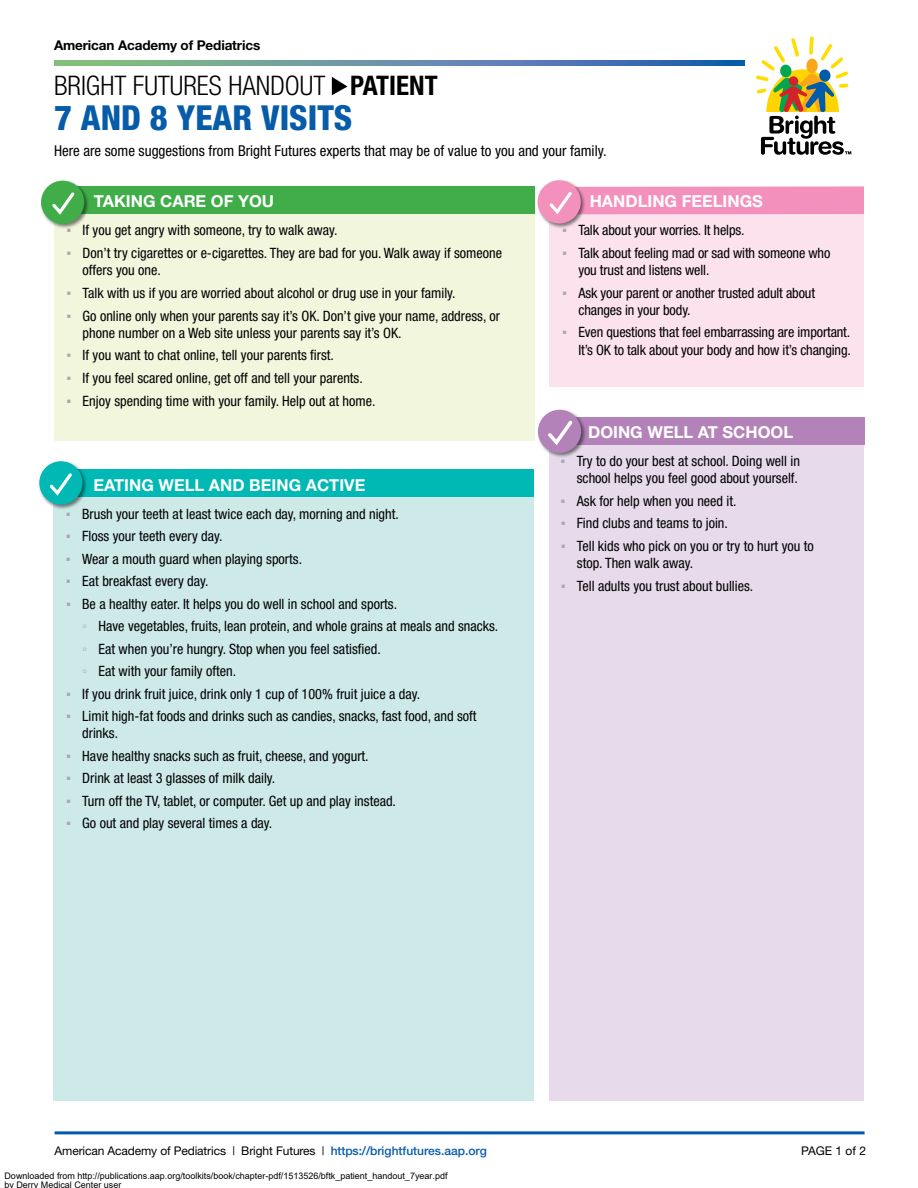
<style>
.page{position:relative;width:918px;height:1188px;background:#fff}
.page>*{position:absolute;margin:0;border:0;box-sizing:border-box;transform-origin:0 0}
.t1{font:800 condensed 34.5px "Helvetica Neue";color:#065ca9}
.t2{font:300 condensed 27px "Helvetica Neue";color:#000}
.t3{font:700 16.5px "Helvetica Neue";color:#fff}
.t4{font:condensed 15px "Helvetica Neue";color:#000}
.t5{font:condensed 14.25px/17.2px "Helvetica Neue";color:#000}
.t6{font:700 13.5px "Helvetica Neue";letter-spacing:-.01em;color:#000}
.t7{font:12px "Helvetica Neue";letter-spacing:-.01em;color:#000}
.t8{font:9px/9px "Arial";color:#000}
.s1{font-weight:700}
.s2{font-family:"Arial";font-stretch:normal;color:#a7a9ac}
.s3{font-family:"Arial Narrow";font-stretch:normal;color:#a7a9ac}
.s4{font-weight:500;color:#065ca9}
</style>
<div class="page">
<div style="left:550px;top:189px;width:314px;height:198px;background:#fbdcea"></div>
<div style="left:550px;top:186px;width:314px;height:28px;background:#f391bc"></div>
<div style="left:537px;top:179px;width:49px;height:50px;background:#000;opacity:.5"></div>
<div style="left:538px;top:180px;width:43px;height:43px;background:#f391bc;border-radius:50%"></div>
<svg style="left:549px;top:192px;width:23px;height:23px"></svg>
<div style="left:54px;top:187px;width:481px;height:254px;background:#eff5d7"></div>
<div style="left:54px;top:187px;width:481px;height:27px;background:#41ad49"></div>
<div style="left:40px;top:180px;width:50px;height:49px;background:#000;opacity:.5"></div>
<div style="left:41px;top:181px;width:43px;height:43px;background:#41ad49;border-radius:50%"></div>
<svg style="left:52px;top:192px;width:23px;height:23px"></svg>
<svg style="left:332px;top:77px;width:16px;height:18px"></svg>
<svg style="left:756px;top:36px;width:95px;height:119px"></svg>
<svg style="left:54px;top:60px;width:690px;height:5px;background:#5f8fa2"></svg>
<div style="left:53px;top:469px;width:481px;height:632px;background:#cdeae8"></div>
<div style="left:53px;top:469px;width:481px;height:28px;background:#00b9b5"></div>
<div style="left:38px;top:460px;width:50px;height:50px;background:#000;opacity:.5"></div>
<div style="left:39px;top:461px;width:43px;height:43px;background:#00b9b5;border-radius:50%"></div>
<svg style="left:49px;top:473px;width:23px;height:23px"></svg>
<hr style="left:55px;top:1131px;width:810px;height:3px;background:#005baa">
<div style="left:550px;top:417px;width:314px;height:684px;background:#e7daeb"></div>
<div style="left:556px;top:417px;width:309px;height:28px;background:#b382b9"></div>
<div style="left:537px;top:409px;width:50px;height:50px;background:#000;opacity:.5"></div>
<div style="left:538px;top:410px;width:43px;height:43px;background:#b382b9;border-radius:50%"></div>
<svg style="left:548px;top:420px;width:27px;height:27px"></svg>
<p class="t6" style="left:54px;top:37px;width:208px">American Academy of Pediatrics</p>
<h2 class="t2" style="left:54px;top:70px;width:385px">BRIGHT FUTURES HANDOUT <span class="s1">PATIENT</span></h2>
<h1 class="t1" style="left:54px;top:96px;width:300px">7 AND 8 YEAR VISITS</h1>
<p class="t4" style="left:54px;top:142px;width:554px">Here are some suggestions from Bright Futures experts that may be of value to you and your family.</p>
<p class="t3" style="left:94px;top:191px;width:182px">TAKING CARE OF YOU</p>
<p class="t5" style="left:66px;top:222px;width:273px"><span class="s2">▪</span> If you get angry with someone, try to walk away.</p>
<p class="t5" style="left:83px;top:244px;width:421px;text-indent:-16px"><span class="s2">▪</span> Don’t try cigarettes or e-cigarettes. They are bad for you. Walk away if someone offers you one.</p>
<p class="t5" style="left:66px;top:284px;width:391px"><span class="s2">▪</span> Talk with us if you are worried about alcohol or drug use in your family.</p>
<p class="t5" style="left:83px;top:307px;width:419px;text-indent:-16px"><span class="s2">▪</span> Go online only when your parents say it’s OK. Don’t give your name, address, or phone number on a Web site unless your parents say it’s OK.</p>
<p class="t5" style="left:66px;top:347px;width:269px"><span class="s2">▪</span> If you want to chat online, tell your parents first.</p>
<p class="t5" style="left:66px;top:369px;width:298px"><span class="s2">▪</span> If you feel scared online, get off and tell your parents.</p>
<p class="t5" style="left:66px;top:392px;width:311px"><span class="s2">▪</span> Enjoy spending time with your family. Help out at home.</p>
<p class="t3" style="left:93px;top:474px;width:273px">EATING WELL AND BEING ACTIVE</p>
<p class="t5" style="left:66px;top:505px;width:335px"><span class="s2">▪</span> Brush your teeth at least twice each day, morning and night.</p>
<p class="t5" style="left:66px;top:527px;width:158px"><span class="s2">▪</span> Floss your teeth every day.</p>
<p class="t5" style="left:66px;top:550px;width:238px"><span class="s2">▪</span> Wear a mouth guard when playing sports.</p>
<p class="t5" style="left:66px;top:572px;width:144px"><span class="s2">▪</span> Eat breakfast every day.</p>
<p class="t5" style="left:82px;top:592px;width:418px;line-height:22.5px;text-indent:-16px"><span class="s2">▪</span> Be a healthy eater. It helps you do well in school and sports.<br><span class="s3">◦</span> Have vegetables, fruits, lean protein, and whole grains at meals and snacks. <span class="s3">◦</span> Eat when you’re hungry. Stop when you feel satisfied.<br><span class="s3">◦</span> Eat with your family often.</p>
<p class="t5" style="left:66px;top:685px;width:356px"><span class="s2">▪</span> If you drink fruit juice, drink only 1 cup of 100% fruit juice a day.</p>
<p class="t5" style="left:82px;top:707px;width:396px;text-indent:-16px"><span class="s2">▪</span> Limit high-fat foods and drinks such as candies, snacks, fast food, and soft drinks.</p>
<p class="t5" style="left:66px;top:747px;width:304px"><span class="s2">▪</span> Have healthy snacks such as fruit, cheese, and yogurt.</p>
<p class="t5" style="left:66px;top:770px;width:211px"><span class="s2">▪</span> Drink at least 3 glasses of milk daily.</p>
<p class="t5" style="left:66px;top:792px;width:331px"><span class="s2">▪</span> Turn off the TV, tablet, or computer. Get up and play instead.</p>
<p class="t5" style="left:66px;top:815px;width:208px"><span class="s2">▪</span> Go out and play several times a day.</p>
<p class="t3" style="left:590px;top:191px;width:175px">HANDLING FEELINGS</p>
<p class="t5" style="left:562px;top:222px;width:184px"><span class="s2">▪</span> Talk about your worries. It helps.</p>
<p class="t5" style="left:578px;top:244px;width:254px;text-indent:-16px"><span class="s2">▪</span> Talk about feeling mad or sad with someone who you trust and listens well.</p>
<p class="t5" style="left:578px;top:284px;width:238px;text-indent:-16px"><span class="s2">▪</span> Ask your parent or another trusted adult about changes in your body.</p>
<p class="t5" style="left:562px;top:324px;width:290px;text-align:right"><span class="s2">▪</span> Even questions that feel embarrassing are important.<br>It’s OK to talk about your body and how it’s changing.</p>
<p class="t3" style="left:588px;top:422px;width:207px">DOING WELL AT SCHOOL</p>
<p class="t5" style="left:561px;top:452px;width:241px;text-align:right"><span class="s2">▪</span> Try to do your best at school. Doing well in school helps you feel good about yourself.</p>
<p class="t5" style="left:561px;top:492px;width:177px"><span class="s2">▪</span> Ask for help when you need it.</p>
<p class="t5" style="left:561px;top:515px;width:169px"><span class="s2">▪</span> Find clubs and teams to join.</p>
<p class="t5" style="left:577px;top:537px;width:238px;text-indent:-16px"><span class="s2">▪</span> Tell kids who pick on you or try to hurt you to stop. Then walk away.</p>
<p class="t5" style="left:561px;top:577px;width:194px"><span class="s2">▪</span> Tell adults you trust about bullies.</p>
<p class="t7" style="left:55px;top:1143px;width:434px">American Academy of Pediatrics | Bright Futures | <span class="s4">https://brightfutures.aap.org</span></p>
<p class="t7" style="left:801px;top:1143px;width:66px">PAGE 1 of 2</p>
<p class="t8" style="left:4px;top:1172px;width:445px">Downloaded from http://publications.aap.org/toolkits/book/chapter-pdf/1513526/bftk_patient_handout_7year.pdf by Derry Medical Center user</p>
</div>
